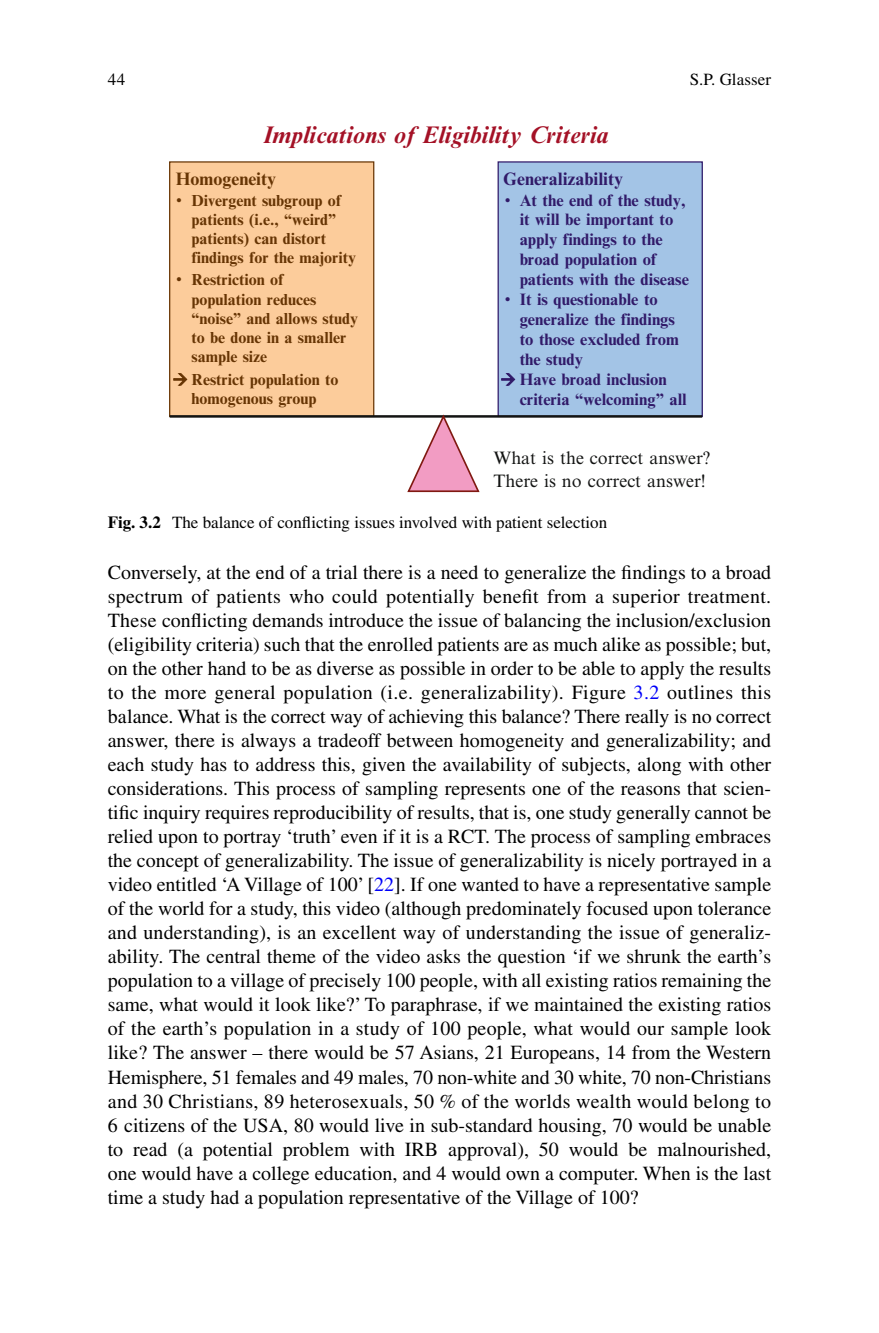
<style>
.page{position:relative;width:879px;height:1333px;background:#fff}
.page>*{position:absolute;margin:0;border:0;box-sizing:border-box;transform-origin:0 0}
.t1{font:italic 700 24px "Times";color:#a41126}
.t2{font:20px/24px "Times";color:#000;text-align:justify}
.t3{font:18px/23.4px "Times New Roman";color:#131413}
.t4{font:700 18px "Times New Roman";color:#311a69}
.t5{font:700 18px "Times New Roman";color:#673504}
.t6{font:17px "Times";color:#000}
.t7{font:700 16.6px/20px "Times New Roman";color:#311a69}
.t8{font:700 16px/19.2px "Times New Roman";color:#673504}
.s1{font-weight:400;font-size:16.6px}
.s2{font-weight:400}
.s3{font-weight:700}
.s4{color:#0000fa}
</style>
<div class="page">
<div style="left:170px;top:162px;width:204px;height:254px;background:#fccc9b"></div>
<div style="left:169px;top:161px;width:205px;height:256px;border:1px solid #673504"></div>
<div style="left:498px;top:162px;width:204px;height:254px;background:#a3c4e6"></div>
<div style="left:497px;top:161px;width:206px;height:256px;border:1px solid #311a69"></div>
<hr style="left:170px;top:415px;width:532px;height:2px;background:#131413">
<svg style="left:406px;top:414px;width:75px;height:79px"></svg>
<svg style="left:173px;top:373px;width:14px;height:13px"></svg>
<svg style="left:501px;top:373px;width:14px;height:13px"></svg>
<p class="t6" style="left:108px;top:73px;width:19px">44</p>
<p class="t6" style="left:690px;top:73px;width:83px">S.P. Glasser</p>
<p class="t1" style="left:263px;top:120px;width:347px">Implications of Eligibility Criteria</p>
<p class="t5" style="left:176px;top:172px;width:102px">Homogeneity</p>
<p class="t8" style="left:192px;top:192px;width:166px;text-indent:-15px"><span class="s1">•</span> Divergent subgroup of patients (i.e., “weird” patients) can distort findings for the majority</p>
<p class="t8" style="left:192px;top:272px;width:168px;text-indent:-15px"><span class="s1">•</span> Restriction of<br>population reduces “noise” and allows study to be done in a smaller sample size</p>
<p class="t8" style="left:192px;top:372px;width:148px">Restrict population to homogenous group</p>
<p class="t4" style="left:503px;top:172px;width:121px">Generalizability</p>
<p class="t7" style="left:520px;top:192px;width:171px;text-indent:-15px"><span class="s2">•</span> At the end of the study, it will be important to apply findings to the broad population of patients with the disease</p>
<p class="t7" style="left:520px;top:291px;width:168px;text-indent:-15px"><span class="s2">•</span> It is questionable to generalize the findings to those excluded from the study<br>Have broad inclusion criteria “welcoming” all</p>
<p class="t3" style="left:493px;top:447px;width:218px">What is the correct answer?<br>There is no correct answer!</p>
<p class="t6" style="left:108px;top:515px;width:501px"><span class="s3">Fig. 3.2</span> The balance of conflicting issues involved with patient selection</p>
<p class="t2" style="left:108px;top:562px;width:665px">Conversely, at the end of a trial there is a need to generalize the findings to a broad spectrum of patients who could potentially benefit from a superior treatment.<br>These conflicting demands introduce the issue of balancing the inclusion/exclusion (eligibility criteria) such that the enrolled patients are as much alike as possible; but, on the other hand to be as diverse as possible in order to be able to apply the results to the more general population (i.e. generalizability). Figure <span class="s4">3.2</span> outlines this balance. What is the correct way of achieving this balance? There really is no correct answer, there is always a tradeoff between homogeneity and generalizability; and each study has to address this, given the availability of subjects, along with other considerations. This process of sampling represents one of the reasons that scien&shy;tific inquiry requires reproducibility of results, that is, one study generally cannot be relied upon to portray ‘truth’ even if it is a RCT. The process of sampling embraces the concept of generalizability. The issue of generalizability is nicely portrayed in a video entitled ‘A Village of 100’ [ <span class="s4">22</span> ]. If one wanted to have a representative sample of the world for a study, this video (although predominately focused upon tolerance and understanding), is an excellent way of understanding the issue of generaliz&shy;ability. The central theme of the video asks the question ‘if we shrunk the earth’s population to a village of precisely 100 people, with all existing ratios remaining the same, what would it look like?’ To paraphrase, if we maintained the existing ratios of the earth’s population in a study of 100 people, what would our sample look like? The answer – there would be 57 Asians, 21 Europeans, 14 from the Western Hemisphere, 51 females and 49 males, 70 non- white and 30 white, 70 non-Christians and 30 Christians, 89 heterosexuals, 50 % of the worlds wealth would belong to 6 citizens of the USA, 80 would live in sub- standard housing, 70 would be unable to read (a potential problem with IRB approval), 50 would be malnourished, one would have a college education, and 4 would own a computer. When is the last time a study had a population representative of the Village of 100?</p>
</div>
